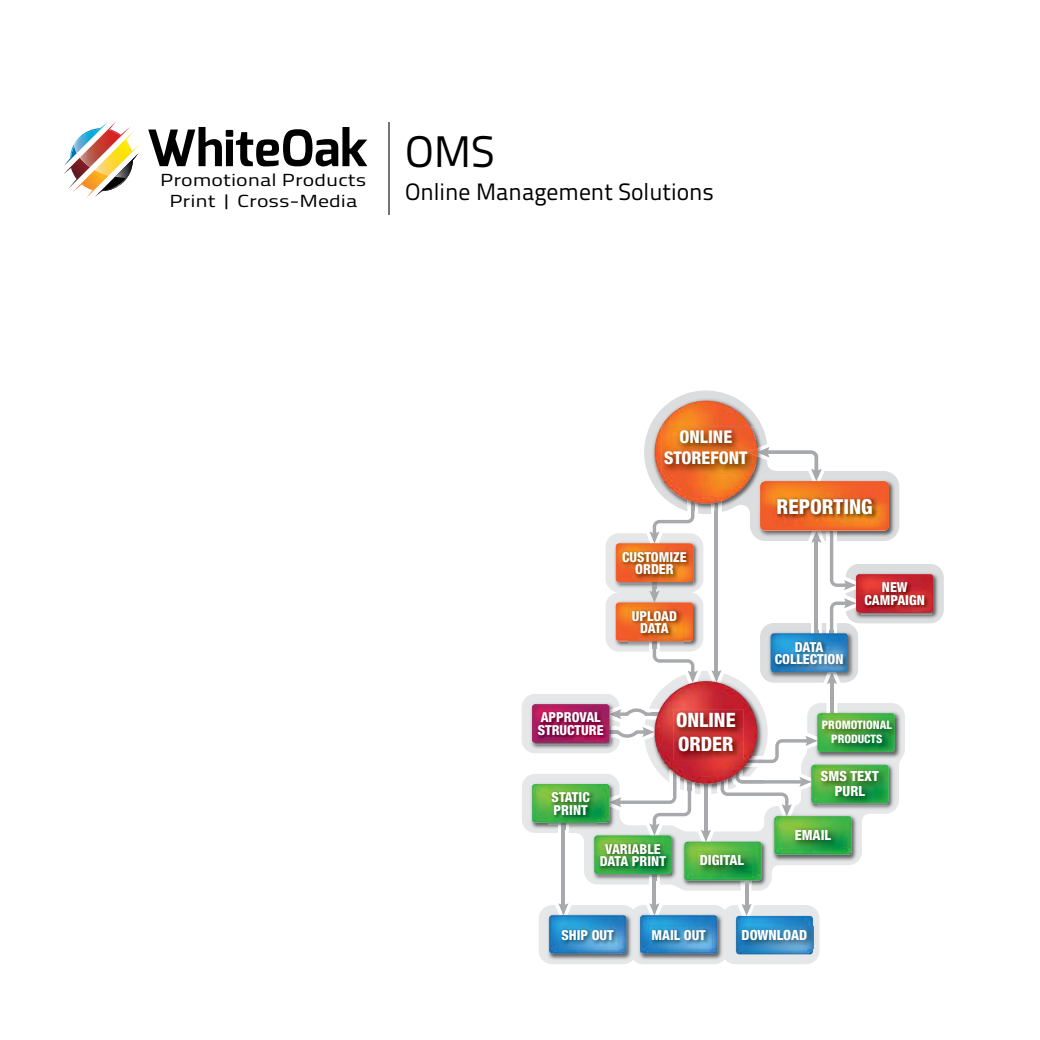
<style>
.page{position:relative;width:1040px;height:1040px;background:#fff}
.page>*{position:absolute;margin:0;border:0;box-sizing:border-box;transform-origin:0 0}
.t1{font:700 50.05px "Exo";color:#000}
.t2{font:44.1px "Titillium Text 22 L";color:#000}
.t3{font:23.62px "Titillium Text 22 L";color:#000}
.t4{font:800 condensed 20.65px "Helvetica Neue LT Std";color:#fff}
.t5{font:800 condensed 19.78px/23.8px "Helvetica Neue LT Pro";color:#fff}
.t6{font:17.5px "Titillium Text 22 L";color:#000;scale:1.25 1}
.t7{font:800 condensed 17.5px/21px "Helvetica Neue LT Pro";color:#fff;text-align:center}
.t8{font:800 condensed 14px/15.2px "Helvetica Neue LT Pro";color:#fff;text-align:center}
.t9{font:800 condensed 13.65px/12.6px "Helvetica Neue LT Std";color:#fff;text-align:center}
.t10{font:800 condensed 11.72px/14px "Helvetica Neue LT Pro";color:#fff;text-align:center}
</style>
<div class="page">
<img style="left:64px;top:166px;width:8px;height:23px">
<img style="left:72px;top:166px;width:15px;height:32px">
<img style="left:64px;top:158px;width:16px;height:8px">
<img style="left:70px;top:144px;width:10px;height:14px">
<img style="left:80px;top:121px;width:50px;height:46px">
<svg style="left:82px;top:129px;width:57px;height:68px"></svg>
<img style="left:74px;top:122px;width:34px;height:31px">
<img style="left:74px;top:128px;width:26px;height:18px">
<hr style="left:388px;top:122px;width:2px;height:93px;background:#000">
<div style="left:644px;top:390px;width:123px;height:124px;background:#dcddde;border-radius:50%"></div>
<img style="left:685px;top:398px;width:79px;height:42px">
<img style="left:654px;top:404px;width:88px;height:36px">
<img style="left:661px;top:426px;width:95px;height:14px">
<img style="left:522px;top:440px;width:421px;height:524px">
<h1 class="t1" style="left:146px;top:116px;width:223px">WhiteOak</h1>
<p class="t6" style="left:160px;top:167px;width:166px">Promotional Products</p>
<p class="t6" style="left:169px;top:188px;width:152px">Print | Cross-Media</p>
<h2 class="t2" style="left:405px;top:118px;width:91px">OMS</h2>
<h3 class="t3" style="left:405px;top:174px;width:310px">Online Management Solutions</h3>
<p class="t7" style="left:664px;top:426px;width:85px">ONLINE<br>STOREFONT</p>
<p class="t9" style="left:622px;top:550px;width:66px">CUSTOMIZE<br>ORDER</p>
<p class="t9" style="left:632px;top:609px;width:47px">UPLOAD<br>DATA</p>
<p class="t9" style="left:538px;top:711px;width:67px;text-align:left">APPROVAL<br>STRUCTURE</p>
<p class="t9" style="left:551px;top:790px;width:40px;text-align:left">STATIC<br>PRINT</p>
<h3 class="t5" style="left:676px;top:708px;width:61px">ONLINE<br>ORDER</h3>
<p class="t9" style="left:600px;top:842px;width:68px">VARIABLE<br>DATA PRINT</p>
<p class="t8" style="left:700px;top:852px;width:46px">DIGITAL</p>
<h3 class="t4" style="left:776px;top:494px;width:98px">REPORTING</h3>
<p class="t9" style="left:774px;top:640px;width:70px">DATA<br>COLLECTION</p>
<p class="t9" style="left:864px;top:581px;width:62px">NEW<br>CAMPAIGN</p>
<p class="t10" style="left:821px;top:717px;width:72px">PROMOTIONAL<br>PRODUCTS</p>
<p class="t8" style="left:821px;top:768px;width:59px">SMS TEXT<br>PURL</p>
<p class="t8" style="left:794px;top:827px;width:38px">EMAIL</p>
<p class="t9" style="left:561px;top:928px;width:54px">SHIP OUT</p>
<p class="t9" style="left:651px;top:928px;width:56px">MAIL OUT</p>
<p class="t8" style="left:741px;top:927px;width:67px">DOWNLOAD</p>
</div>
